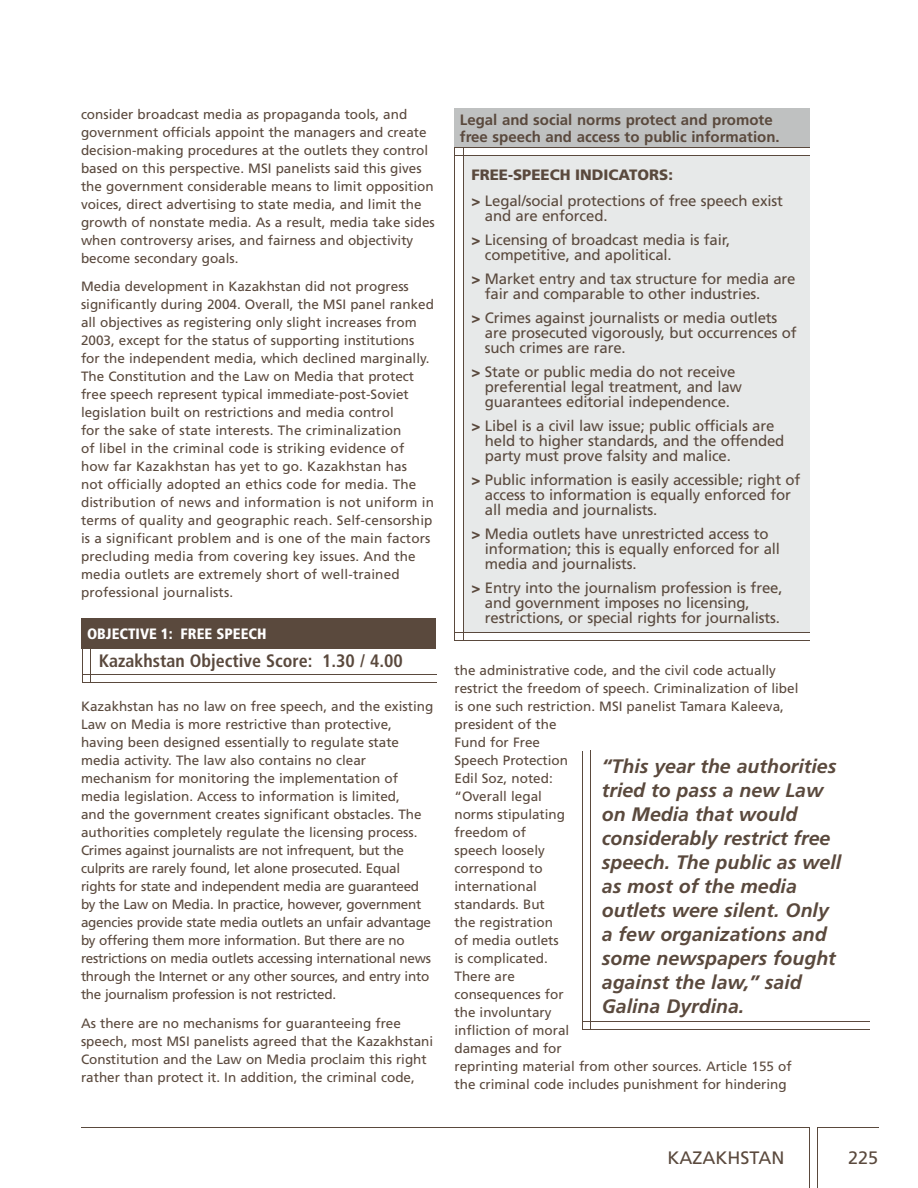
<style>
.page{position:relative;width:918px;height:1188px;background:#fff}
.page>*{position:absolute;margin:0;border:0;box-sizing:border-box;transform-origin:0 0}
.t1{font:italic 700 19.5px/24px "Frutiger";color:#5a493d}
.t2{font:700 condensed 18px "Frutiger";color:#5a493d}
.t3{font:18px "Frutiger";color:#5a493d}
.t4{font:15px/15px "Frutiger";letter-spacing:-.01em;color:#5a493d}
.t5{font:700 15px/16.5px "Frutiger";color:#5a493d}
.t6{font:900 condensed 15px "Frutiger";color:#fff}
.t7{font:13.5px/18px "Frutiger";color:#5a493d}
.t8{font:13.5px/18px "Frutiger";letter-spacing:-.02em;color:#5a493d}
.s1{font-weight:900}
</style>
<div class="page">
<hr style="left:82px;top:674px;width:354px;height:1px;background:#5a493d">
<hr style="left:82px;top:682px;width:354px;height:1px;background:#5a493d">
<hr style="left:90px;top:646px;width:1px;height:36px;background:#5a493d">
<hr style="left:82px;top:646px;width:1px;height:36px;background:#5a493d">
<div style="left:81px;top:618px;width:355px;height:31px;background:#5a493d"></div>
<hr style="left:590px;top:751px;width:1px;height:278px;background:#5a493d">
<hr style="left:582px;top:751px;width:1px;height:279px;background:#5a493d">
<hr style="left:582px;top:1021px;width:288px;height:1px;background:#5a493d">
<hr style="left:582px;top:1029px;width:288px;height:1px;background:#5a493d">
<hr style="left:817px;top:1127px;width:1px;height:61px;background:#5a493d">
<hr style="left:817px;top:1127px;width:62px;height:1px;background:#5a493d">
<hr style="left:81px;top:1127px;width:728px;height:1px;background:#5a493d">
<hr style="left:809px;top:1127px;width:1px;height:61px;background:#5a493d">
<div style="left:463px;top:156px;width:347px;height:476px;background:#e7e9e9"></div>
<div style="left:454px;top:108px;width:356px;height:39px;background:#bfc1c1"></div>
<hr style="left:455px;top:147px;width:355px;height:1px;background:#5a493d">
<hr style="left:455px;top:156px;width:355px;height:1px;background:#5a493d">
<hr style="left:455px;top:632px;width:355px;height:1px;background:#5a493d">
<hr style="left:455px;top:640px;width:355px;height:1px;background:#5a493d">
<hr style="left:463px;top:148px;width:1px;height:492px;background:#5a493d">
<hr style="left:455px;top:148px;width:1px;height:493px;background:#5a493d">
<p class="t7" style="left:81px;top:105px;width:355px">consider broadcast media as propaganda tools, and government officials appoint the managers and create decision-making procedures at the outlets they control based on this perspective. MSI panelists said this gives the government considerable means to limit opposition voices, direct advertising to state media, and limit the growth of nonstate media. As a result, media take sides when controversy arises, and fairness and objectivity become secondary goals.</p>
<p class="t7" style="left:81px;top:277px;width:355px">Media development in Kazakhstan did not progress significantly during 2004. Overall, the MSI panel ranked all objectives as registering only slight increases from 2003, except for the status of supporting institutions for the independent media, which declined marginally.<br>The Constitution and the Law on Media that protect free speech represent typical immediate-post-Soviet legislation built on restrictions and media control<br>for the sake of state interests. The criminalization<br>of libel in the criminal code is striking evidence of how far Kazakhstan has yet to go. Kazakhstan has<br>not officially adopted an ethics code for media. The distribution of news and information is not uniform in terms of quality and geographic reach. Self-censorship is a significant problem and is one of the main factors precluding media from covering key issues. And the media outlets are extremely short of well-trained professional journalists.</p>
<p class="t6" style="left:87px;top:625px;width:181px">OBJECTIVE 1: FREE SPEECH</p>
<h2 class="t2" style="left:99px;top:650px;width:306px">Kazakhstan Objective Score: 1.30 / 4.00</h2>
<p class="t8" style="left:81px;top:697px;width:354px">Kazakhstan has no law on free speech, and the existing Law on Media is more restrictive than protective, having been designed essentially to regulate state media activity. The law also contains no clear mechanism for monitoring the implementation of media legislation. Access to information is limited,<br>and the government creates significant obstacles. The authorities completely regulate the licensing process.<br>Crimes against journalists are not infrequent, but the culprits are rarely found, let alone prosecuted. Equal rights for state and independent media are guaranteed by the Law on Media. In practice, however, government agencies provide state media outlets an unfair advantage by offering them more information. But there are no restrictions on media outlets accessing international news through the Internet or any other sources, and entry into the journalism profession is not restricted.</p>
<p class="t7" style="left:81px;top:1014px;width:354px">As there are no mechanisms for guaranteeing free speech, most MSI panelists agreed that the Kazakhstani Constitution and the Law on Media proclaim this right rather than protect it. In addition, the criminal code,</p>
<p class="t5" style="left:460px;top:112px;width:321px">Legal and social norms protect and promote free speech and access to public information.</p>
<p class="t4" style="left:471px;top:162px;width:313px;line-height:25.8px"><span class="s1">FREE-SPEECH INDICATORS:<br>&gt;</span> Legal/social protections of free speech exist</p>
<p class="t4" style="left:471px;top:203px;width:260px;line-height:24px;text-indent:14px">and are enforced.<br><span class="s1">&gt;</span> Licensing of broadcast media is fair,</p>
<p class="t4" style="left:471px;top:242px;width:326px;line-height:24px;text-indent:14px">competitive, and apolitical.<br><span class="s1">&gt;</span> Market entry and tax structure for media are</p>
<p class="t4" style="left:471px;top:281px;width:308px;line-height:24px;text-align:center">fair and comparable to other industries.<br><span class="s1">&gt;</span> Crimes against journalists or media outlets</p>
<p class="t4" style="left:485px;top:325px;width:313px">are prosecuted vigorously, but occurrences of such crimes are rare.</p>
<p class="t4" style="left:485px;top:364px;width:259px;text-indent:-14px"><span class="s1">&gt;</span> State or public media do not receive pre fer ential legal treatment, and law guarantees editorial independence.</p>
<p class="t4" style="left:485px;top:418px;width:301px;text-indent:-14px"><span class="s1">&gt;</span> Libel is a civil law issue; public officials are held to higher standards, and the offended party must prove falsity and malice.</p>
<p class="t4" style="left:485px;top:472px;width:317px;text-indent:-14px"><span class="s1">&gt;</span> Public information is easily accessible; right of access to information is equally enforced for all media and journalists.</p>
<p class="t4" style="left:485px;top:526px;width:297px;text-indent:-14px"><span class="s1">&gt;</span> Media outlets have unrestricted access to information; this is equally enforced for all media and journalists.</p>
<p class="t4" style="left:485px;top:580px;width:299px;text-indent:-14px"><span class="s1">&gt;</span> Entry into the journalism profession is free, and government imposes no licensing, restrictions, or special rights for journalists.</p>
<p class="t7" style="left:454px;top:661px;width:345px">the administrative code, and the civil code actually restrict the freedom of speech. Criminalization of libel is one such restriction. MSI panelist Tamara Kaleeva, president of the<br>Fund for Free<br>Speech Protection<br>Edil Soz, noted:<br>“Overall legal<br>norms stipulating<br>freedom of<br>speech loosely<br>correspond to<br>international<br>standards. But<br>the registration<br>of media outlets<br>is complicated.<br>There are<br>consequences for<br>the involuntary<br>infliction of moral<br>damages and for<br>reprinting material from other sources. Article 155 of the criminal code includes punishment for hindering</p>
<p class="t1" style="left:602px;top:754px;width:241px">“This year the authorities tried to pass a new Law on Media that would considerably restrict free speech. The public as well as most of the media outlets were silent. Only a few organizations and some newspapers fought against the law,” said<br>Galina Dyrdina.</p>
<h2 class="t3" style="left:668px;top:1147px;width:119px">KAZAKHSTAN</h2>
<h2 class="t3" style="left:848px;top:1147px;width:32px">225</h2>
</div>
